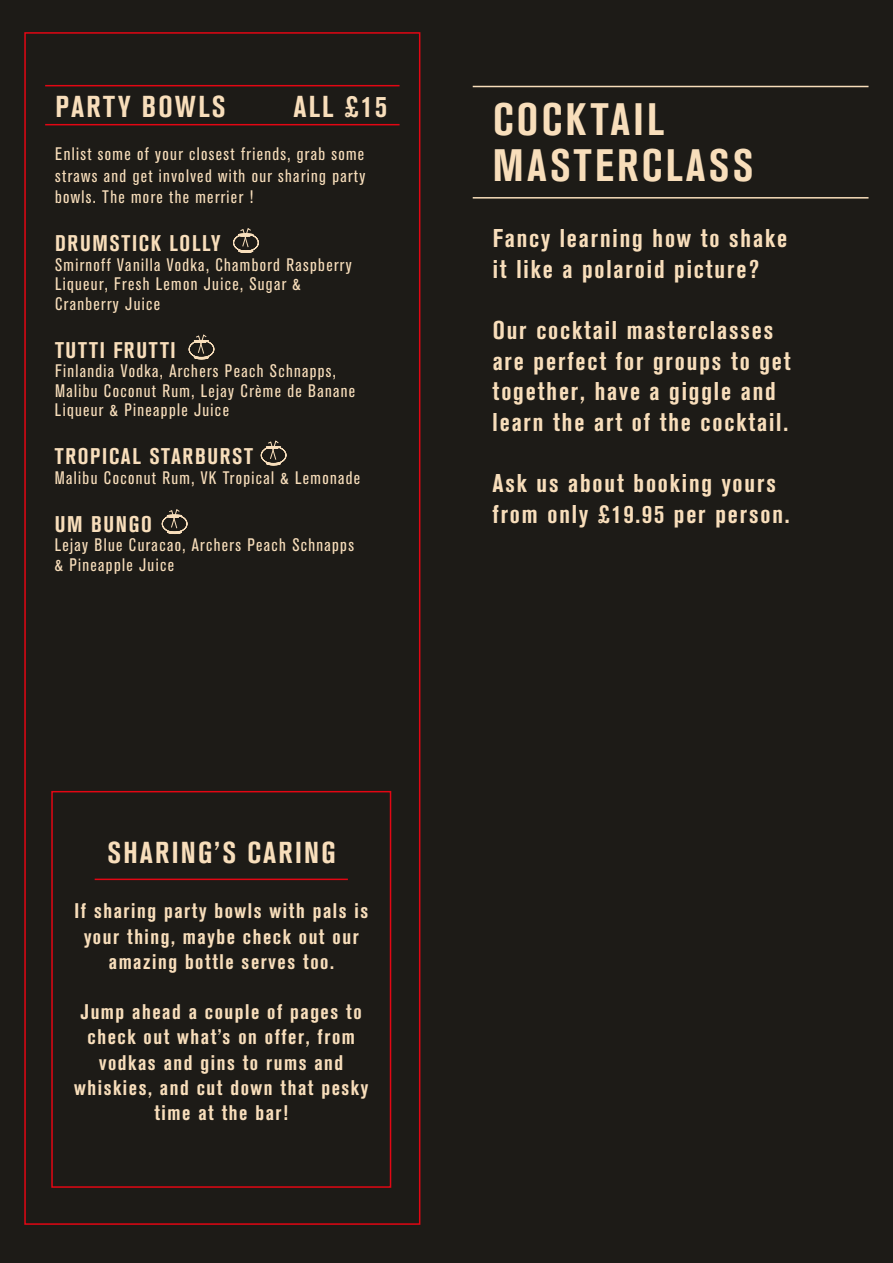
<style>
.page{position:relative;width:893px;height:1263px;background:#1d1b17}
.page>*{position:absolute;margin:0;border:0;box-sizing:border-box;transform-origin:0 0}
.t1{font:700 condensed 45px/46.5px "Akzidenz Grotesk BQ";letter-spacing:.075em;color:#f8debb}
.t2{font:700 condensed 30px "Akzidenz Grotesk BQ";letter-spacing:.075em;color:#f8debb}
.t3{font:700 condensed 25.5px/30.6px "Akzidenz Grotesk BQ";letter-spacing:.075em;color:#f8debb}
.t4{font:700 condensed 22.5px "Akzidenz Grotesk BQ";letter-spacing:.075em;color:#f8debb}
.t5{font:700 condensed 21px/25.2px "Akzidenz Grotesk BQ";letter-spacing:.075em;color:#f8debb;text-align:center}
.t6{font:condensed 18px/19.5px "Akzidenz Grotesk BQ";letter-spacing:.075em;color:#f8debb}
</style>
<div class="page">
<hr style="left:473px;top:197px;width:395px;height:2px;background:#f8debb">
<hr style="left:473px;top:86px;width:395px;height:1px;background:#f8debb">
<div style="left:24px;top:32px;width:396px;height:1193px;border:2px solid #e30613"></div>
<hr style="left:45px;top:124px;width:355px;height:1px;background:#e30613">
<hr style="left:45px;top:85px;width:355px;height:1px;background:#e30613">
<div style="left:51px;top:791px;width:340px;height:397px;border:2px solid #e30613"></div>
<hr style="left:95px;top:878px;width:253px;height:2px;background:#e30613">
<svg style="left:233px;top:228px;width:26px;height:25px"></svg>
<svg style="left:189px;top:334px;width:26px;height:25px"></svg>
<svg style="left:261px;top:440px;width:26px;height:25px"></svg>
<svg style="left:162px;top:509px;width:26px;height:25px"></svg>
<h2 class="t2" style="left:55px;top:89px;width:172px">PARTY BOWLS</h2>
<h2 class="t2" style="left:293px;top:89px;width:95px">ALL £15</h2>
<p class="t6" style="left:55px;top:143px;width:312px;line-height:21.6px;text-align:justify">Enlist some of your closest friends, grab some straws and get involved with our sharing party bowls. The more the merrier !</p>
<p class="t4" style="left:55px;top:231px;width:167px">DRUMSTICK LOLLY</p>
<p class="t6" style="left:55px;top:255px;width:298px">Smirnoff Vanilla Vodka, Chambord Raspberry<br>Liqueur, Fresh Lemon Juice, Sugar &amp;<br>Cranberry Juice</p>
<p class="t4" style="left:55px;top:337px;width:122px">TUTTI FRUTTI</p>
<p class="t6" style="left:55px;top:362px;width:302px">Finlandia Vodka, Archers Peach Schnapps,<br>Malibu Coconut Rum, Lejay Crème de Banane<br>Liqueur &amp; Pineapple Juice</p>
<p class="t4" style="left:55px;top:444px;width:200px">TROPICAL STARBURST</p>
<p class="t6" style="left:55px;top:468px;width:307px">Malibu Coconut Rum, VK Tropical &amp; Lemonade</p>
<p class="t4" style="left:55px;top:511px;width:99px">UM BUNGO</p>
<p class="t6" style="left:55px;top:536px;width:301px">Lejay Blue Curacao, Archers Peach Schnapps &amp; Pineapple Juice</p>
<h1 class="t1" style="left:493px;top:96px;width:262px">COCKTAIL<br>MASTERCLASS</h1>
<h3 class="t3" style="left:493px;top:223px;width:296px">Fancy learning how to shake it like a polaroid picture?</h3>
<h3 class="t3" style="left:493px;top:315px;width:300px">Our cocktail masterclasses are perfect for groups to get together, have a giggle and learn the art of the cocktail.</h3>
<h3 class="t3" style="left:492px;top:468px;width:299px">Ask us about booking yours from only £19.95 per person.</h3>
<h2 class="t2" style="left:107px;top:835px;width:230px">SHARING’S CARING</h2>
<p class="t5" style="left:75px;top:898px;width:295px">If sharing party bowls with pals is your thing, maybe check out our amazing bottle serves too.</p>
<p class="t5" style="left:74px;top:999px;width:295px">Jump ahead a couple of pages to check out what’s on offer, from vodkas and gins to rums and whiskies, and cut down that pesky time at the bar!</p>
</div>
